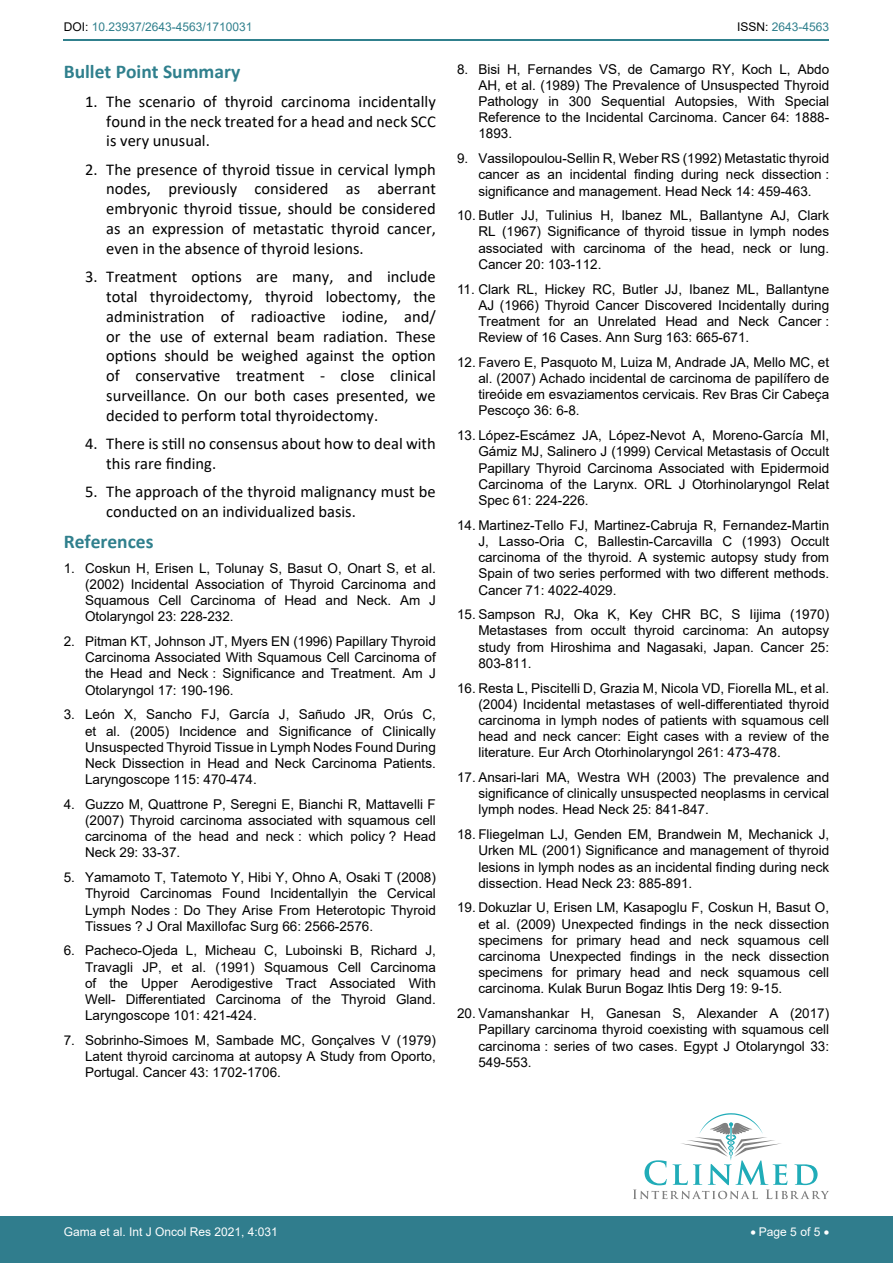
<style>
.page{position:relative;width:893px;height:1263px;background:#fff}
.page>*{position:absolute;margin:0;border:0;box-sizing:border-box;transform-origin:0 0}
.t1{font:700 19.5px "Calibri";color:#30808d}
.t2{font:16.5px/19.8px "Calibri";color:#000;text-align:justify}
.t3{font:13.5px/16.2px "Arial";color:#000;text-align:justify}
.t4{font:12px "Arial";color:#30808d}
.t5{font:12px "Arial";color:#fff}
.s1{color:#000}
</style>
<div class="page">
<hr style="left:64px;top:40px;width:765px;height:1px;background:#30808d">
<div style="left:0;top:1217px;width:893px;height:46px;background:#307d8d"></div>
<svg style="left:633px;top:1113px;width:196px;height:86px"></svg>
<p class="t4" style="left:64px;top:19px;width:190px"><span class="s1">DOI:</span> 10.23937/2643-4563/1710031</p>
<p class="t4" style="left:737px;top:19px;width:94px"><span class="s1">ISSN:</span> 2643-4563</p>
<h1 class="t1" style="left:64px;top:58px;width:178px">Bullet Point Summary</h1>
<p class="t2" style="left:106px;top:91px;width:331px;text-indent:-21px">1. The scenario of thyroid carcinoma incidentally found in the neck treated for a head and neck SCC is very unusual.</p>
<p class="t2" style="left:106px;top:159px;width:331px;text-indent:-21px">2. The presence of thyroid tissue in cervical lymph nodes, previously considered as aberrant embryonic thyroid tissue, should be considered as an expression of metastatic thyroid cancer, even in the absence of thyroid lesions.</p>
<p class="t2" style="left:106px;top:266px;width:331px;text-indent:-21px">3. Treatment options are many, and include total thyroidectomy, thyroid lobectomy, the administration of radioactive iodine, and/ or the use of external beam radiation. These options should be weighed against the option of conservative treatment - close clinical surveillance. On our both cases presented, we decided to perform total thyroidectomy.</p>
<p class="t2" style="left:106px;top:433px;width:331px;text-indent:-21px">4. There is still no consensus about how to deal with this rare finding.</p>
<p class="t2" style="left:106px;top:481px;width:331px;text-indent:-21px">5. The approach of the thyroid malignancy must be conducted on an individualized basis.</p>
<h1 class="t1" style="left:64px;top:528px;width:91px">References</h1>
<p class="t3" style="left:85px;top:560px;width:352px;text-indent:-21px">1. Coskun H, Erisen L, Tolunay S, Basut O, Onart S, et al. (2002) Incidental Association of Thyroid Carcinoma and Squamous Cell Carcinoma of Head and Neck. Am J Otolaryngol 23: 228-232.</p>
<p class="t3" style="left:85px;top:633px;width:352px;text-indent:-21px">2. Pitman KT, Johnson JT, Myers EN (1996) Papillary Thyroid Carcinoma Associated With Squamous Cell Carcinoma of the Head and Neck : Significance and Treatment. Am J Otolaryngol 17: 190-196.</p>
<p class="t3" style="left:85px;top:706px;width:352px;text-indent:-21px">3. León X, Sancho FJ, García J, Sañudo JR, Orús C, et al. (2005) Incidence and Significance of Clinically Unsuspected Thyroid Tissue in Lymph Nodes Found During Neck Dissection in Head and Neck Carcinoma Patients.<br>Laryngoscope 115: 470-474.</p>
<p class="t3" style="left:85px;top:796px;width:352px;text-indent:-21px">4. Guzzo M, Quattrone P, Seregni E, Bianchi R, Mattavelli F (2007) Thyroid carcinoma associated with squamous cell carcinoma of the head and neck : which policy ? Head Neck 29: 33-37.</p>
<p class="t3" style="left:85px;top:869px;width:352px;text-indent:-21px">5. Yamamoto T, Tatemoto Y, Hibi Y, Ohno A, Osaki T (2008)<br>Thyroid Carcinomas Found Incidentallyin the Cervical Lymph Nodes : Do They Arise From Heterotopic Thyroid Tissues ? J Oral Maxillofac Surg 66: 2566-2576.</p>
<p class="t3" style="left:85px;top:942px;width:352px;text-indent:-21px">6. Pacheco-Ojeda L, Micheau C, Luboinski B, Richard J, Travagli JP, et al. (1991) Squamous Cell Carcinoma of the Upper Aerodigestive Tract Associated With Well- Differentiated Carcinoma of the Thyroid Gland.<br>Laryngoscope 101: 421-424.</p>
<p class="t3" style="left:85px;top:1032px;width:352px;text-indent:-21px">7. Sobrinho-Simoes M, Sambade MC, Gonçalves V (1979)<br>Latent thyroid carcinoma at autopsy A Study from Oporto, Portugal. Cancer 43: 1702-1706.</p>
<p class="t3" style="left:478px;top:61px;width:352px;text-indent:-21px">8. Bisi H, Fernandes VS, de Camargo RY, Koch L, Abdo AH, et al. (1989) The Prevalence of Unsuspected Thyroid Pathology in 300 Sequential Autopsies, With Special Reference to the Incidental Carcinoma. Cancer 64: 1888- 1893.</p>
<p class="t3" style="left:478px;top:150px;width:352px;text-indent:-21px">9. Vassilopoulou-Sellin R, Weber RS (1992) Metastatic thyroid cancer as an incidental finding during neck dissection : significance and management. Head Neck 14: 459-463.</p>
<p class="t3" style="left:478px;top:207px;width:352px;text-indent:-21px">10. Butler JJ, Tulinius H, Ibanez ML, Ballantyne AJ, Clark RL (1967) Significance of thyroid tissue in lymph nodes associated with carcinoma of the head, neck or lung.<br>Cancer 20: 103-112.</p>
<p class="t3" style="left:478px;top:281px;width:352px;text-indent:-21px">11. Clark RL, Hickey RC, Butler JJ, Ibanez ML, Ballantyne AJ (1966) Thyroid Cancer Discovered Incidentally during Treatment for an Unrelated Head and Neck Cancer :<br>Review of 16 Cases. Ann Surg 163: 665-671.</p>
<p class="t3" style="left:478px;top:354px;width:352px;text-indent:-21px">12. Favero E, Pasquoto M, Luiza M, Andrade JA, Mello MC, et al. (2007) Achado incidental de carcinoma de papilífero de tireóide em esvaziamentos cervicais. Rev Bras Cir Cabeça Pescoço 36: 6-8.</p>
<p class="t3" style="left:478px;top:427px;width:352px;text-indent:-21px">13. López-Escámez JA, López-Nevot A, Moreno-García MI, Gámiz MJ, Salinero J (1999) Cervical Metastasis of Occult Papillary Thyroid Carcinoma Associated with Epidermoid Carcinoma of the Larynx. ORL J Otorhinolaryngol Relat Spec 61: 224-226.</p>
<p class="t3" style="left:478px;top:517px;width:352px;text-indent:-21px">14. Martinez-Tello FJ, Martinez-Cabruja R, Fernandez-Martin J, Lasso-Oria C, Ballestin-Carcavilla C (1993) Occult carcinoma of the thyroid. A systemic autopsy study from Spain of two series performed with two different methods.<br>Cancer 71: 4022-4029.</p>
<p class="t3" style="left:478px;top:606px;width:352px;text-indent:-21px">15. Sampson RJ, Oka K, Key CHR BC, S Iijima (1970)<br>Metastases from occult thyroid carcinoma: An autopsy study from Hiroshima and Nagasaki, Japan. Cancer 25:<br>803-811.</p>
<p class="t3" style="left:478px;top:680px;width:352px;text-indent:-21px">16. Resta L, Piscitelli D, Grazia M, Nicola VD, Fiorella ML, et al. (2004) Incidental metastases of well-differentiated thyroid carcinoma in lymph nodes of patients with squamous cell head and neck cancer: Eight cases with a review of the literature. Eur Arch Otorhinolaryngol 261: 473-478.</p>
<p class="t3" style="left:478px;top:769px;width:352px;text-indent:-21px">17. Ansari-lari MA, Westra WH (2003) The prevalence and significance of clinically unsuspected neoplasms in cervical lymph nodes. Head Neck 25: 841-847.</p>
<p class="t3" style="left:478px;top:826px;width:352px;text-indent:-21px">18. Fliegelman LJ, Genden EM, Brandwein M, Mechanick J, Urken ML (2001) Significance and management of thyroid lesions in lymph nodes as an incidental finding during neck dissection. Head Neck 23: 885-891.</p>
<p class="t3" style="left:478px;top:899px;width:352px;text-indent:-21px">19. Dokuzlar U, Erisen LM, Kasapoglu F, Coskun H, Basut O, et al. (2009) Unexpected findings in the neck dissection specimens for primary head and neck squamous cell carcinoma Unexpected findings in the neck dissection specimens for primary head and neck squamous cell carcinoma. Kulak Burun Bogaz Ihtis Derg 19: 9-15.</p>
<p class="t3" style="left:478px;top:1005px;width:352px;text-indent:-21px">20. Vamanshankar H, Ganesan S, Alexander A (2017)<br>Papillary carcinoma thyroid coexisting with squamous cell carcinoma : series of two cases. Egypt J Otolaryngol 33:<br>549-553.</p>
<p class="t5" style="left:64px;top:1223px;width:216px">Gama et al. Int J Oncol Res 2021, 4:031</p>
<p class="t5" style="left:750px;top:1223px;width:80px">• Page 5 of 5 •</p>
</div>
